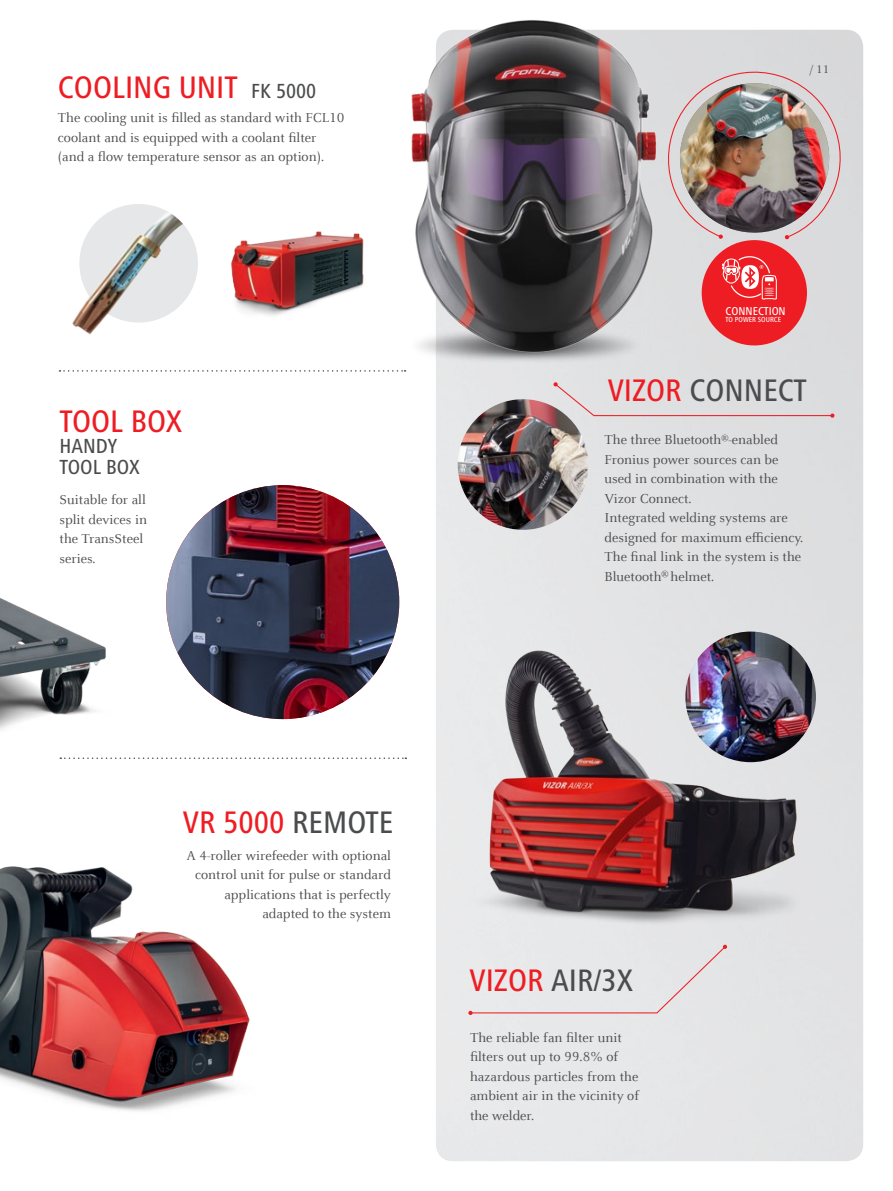
<style>
.page{position:relative;width:893px;height:1191px;background:#fff}
.page>*{position:absolute;margin:0;border:0;box-sizing:border-box;transform-origin:0 0}
.t1{font:500 condensed 32.25px "Frutiger Next LTW1 G";color:#ee1d23}
.t2{font:500 condensed 32.25px "Frutiger Next LTW1 G";color:#4b4c4d}
.t3{font:500 condensed 32.1px "Frutiger Next LTW1 G";color:#4b4c4d}
.t4{font:500 condensed 21.15px/21px "Frutiger Next LTW1 G";color:#4b4c4d}
.t5{font:14.25px/19.5px "Celeste Offc Pro";color:#4b4c4d}
.t6{font:12px "Celeste Offc Pro";color:#4b4c4d}
.t7{font:500 condensed 11.85px "Frutiger Next LTW1 G";color:#fff}
.t8{font:500 condensed 7.65px "Frutiger Next LTW1 G";color:#fff}
.s1{font-size:21.15px;color:#4b4c4d}
.s2{color:#ee1d23}
.s3{color:#4b4c4d}
.s4{font-size:32.25px;color:#ee1d23}
</style>
<div class="page">
<div style="left:436px;top:30px;width:427px;height:1131px;background:#e2e3e4"></div>
<svg style="left:156px;top:370px;width:233px;height:2px"></svg>
<img style="left:79px;top:204px;width:119px;height:118px;border-radius:59px">
<img style="left:153px;top:219px;width:21px;height:102px">
<img style="left:231px;top:231px;width:133px;height:85px">
<svg style="left:153px;top:757px;width:253px;height:2px"></svg>
<img style="left:0;top:204px;width:153px;height:555px">
<img style="left:392px;top:20px;width:280px;height:357px">
<div style="left:553px;top:382px;width:281px;height:36px;background:#dfdfe1"></div>
<img style="left:458px;top:399px;width:130px;height:131px;border-radius:65px">
<img style="left:436px;top:631px;width:401px;height:318px">
<div style="left:656px;top:59px;width:197px;height:180px;background:#dadbdc"></div>
<img style="left:679px;top:83px;width:155px;height:154px">
<img style="left:166px;top:485px;width:233px;height:234px;border-radius:117px">
<div style="left:468px;top:944px;width:259px;height:71px;background:#e7e8e9"></div>
<img style="left:0;top:866px;width:250px;height:245px">
<div style="left:702px;top:240px;width:105px;height:105px;background:#ee1d23;border-radius:50%"></div>
<svg style="left:722px;top:256px;width:55px;height:43px"></svg>
<h1 class="t1" style="left:58px;top:69px;width:18px">COOL</h1>
<h1 class="t1" style="left:125px;top:69px;width:193px">ING UN IT <span class="s1">FK 5000</span></h1>
<p class="t5" style="left:58px;top:108px;width:288px">The cooling unit is filled as standard with FCL10 coolant and is equipped with a coolant filter (and a flow temperature sensor as an option).</p>
<h1 class="t1" style="left:60px;top:403px;width:17px">TOOL</h1>
<h1 class="t1" style="left:131px;top:403px;width:53px">BOX</h1>
<h3 class="t4" style="left:60px;top:436px;width:59px">HANDY<br>TOOL</h3>
<h3 class="t4" style="left:106px;top:457px;width:35px">BOX</h3>
<p class="t5" style="left:60px;top:490px;width:89px">Suitable for all split devices in the TransSteel series.</p>
<p class="t6" style="left:810px;top:61px;width:21px">/ 11</p>
<p class="t7" style="left:726px;top:304px;width:62px">CONNECTION</p>
<p class="t8" style="left:726px;top:315px;width:57px">TO POWER SOURCE</p>
<h1 class="t2" style="left:608px;top:372px;width:100px"><span class="s2">VIZOR</span> CONNECT</h1>
<p class="t5" style="left:604px;top:430px;width:200px">The three Bluetooth<sup>®</sup>-enabled<br>Fronius power sources can be used in combination with the<br>Vizor Connect.<br>Integrated welding systems are designed for maximum efficiency.<br>The final link in the system is the<br>Bluetooth<sup>®</sup> helmet.</p>
<h1 class="t1" style="left:183px;top:803px;width:180px">VR 5000 <span class="s3">REMOTE</span></h1>
<p class="t5" style="left:186px;top:845px;width:206px;text-align:right">A 4-roller wirefeeder with optional control unit for pulse or standard applications that is perfectly adapted to the system</p>
<h2 class="t3" style="left:469px;top:961px;width:165px"><span class="s4">VIZOR</span> AIR/3X</h2>
<p class="t5" style="left:470px;top:1027px;width:171px">The reliable fan filter unit filters out up to 99.8% of hazardous particles from the ambient air in the vicinity of the welder.</p>
</div>
